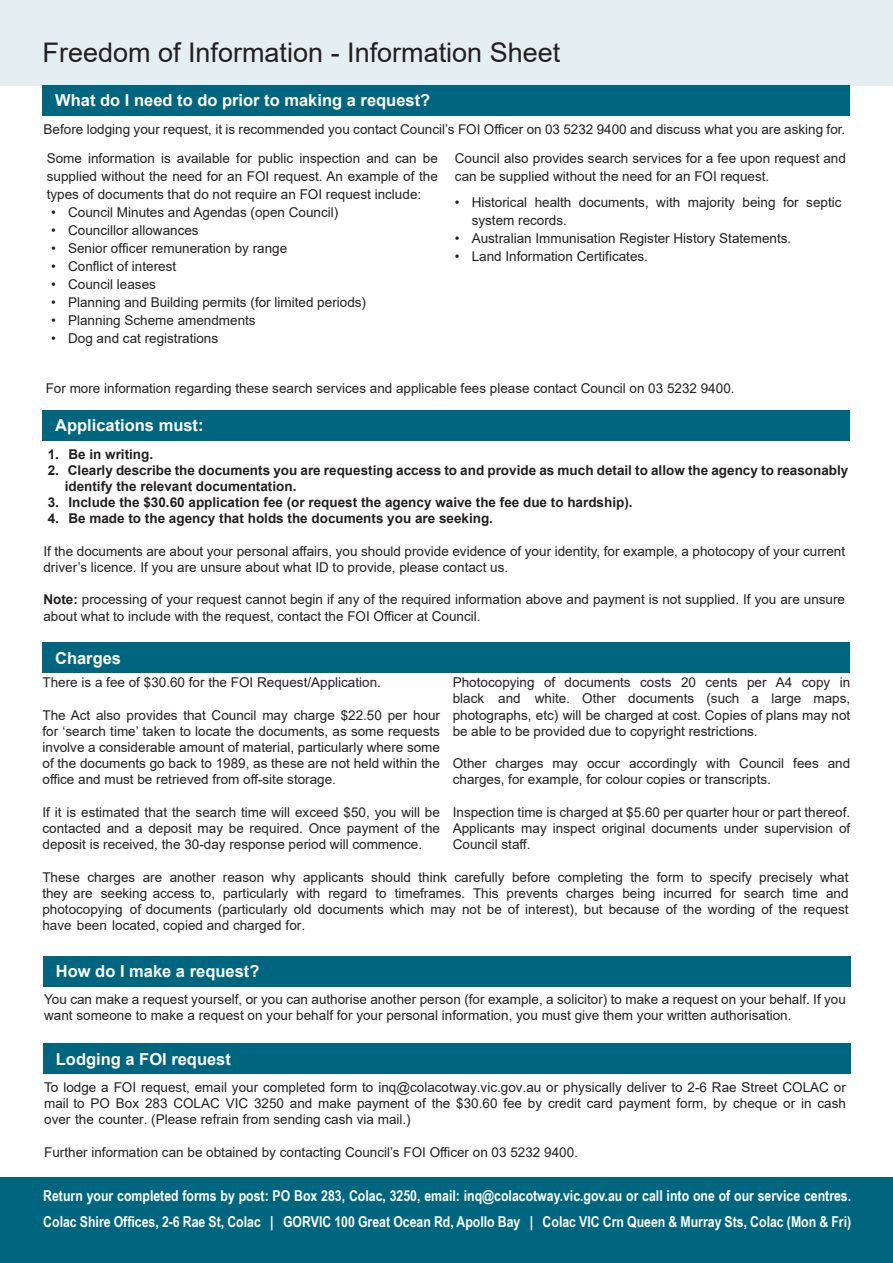
<style>
.page{position:relative;width:893px;height:1263px;background:#fff}
.page>*{position:absolute;margin:0;border:0;box-sizing:border-box;transform-origin:0 0}
.t1{font:27px "Arial";color:#231f20}
.t2{font:700 16.5px "Arial";color:#fff}
.t3{font:700 15px "Arial Narrow";color:#fff}
.t4{font:13.5px/16.2px "Arial";color:#231f20;text-align:justify}
.t5{font:700 13.5px/16.2px "Arial";color:#231f20}
.s1{font-weight:700}
</style>
<div class="page">
<div style="left:0;top:0;width:893px;height:85px;background:#e5eef2"></div>
<div style="left:0;top:1178px;width:893px;height:85px;background:#006680"></div>
<div style="left:42px;top:410px;width:808px;height:31px;background:#006680"></div>
<div style="left:42px;top:642px;width:808px;height:31px;background:#006680"></div>
<div style="left:43px;top:85px;width:807px;height:31px;background:#006680"></div>
<div style="left:43px;top:956px;width:808px;height:30px;background:#006680"></div>
<div style="left:43px;top:1043px;width:808px;height:31px;background:#006680"></div>
<p class="t1" style="left:43px;top:34px;width:519px">Freedom of Information - Information Sheet</p>
<p class="t2" style="left:55px;top:89px;width:376px">What do I need to do prior to making a request?</p>
<p class="t4" style="left:44px;top:121px;width:803px">Before lodging your request, it is recommended you contact Council’s FOI Officer on 03 5232 9400 and discuss what you are asking for.</p>
<p class="t4" style="left:47px;top:149px;width:393px;line-height:18px">Some information is available for public inspection and can be supplied without the need for an FOI request. An example of the types of documents that do not require an FOI request include:</p>
<p class="t4" style="left:51px;top:204px;width:289px">• Council Minutes and Agendas (open Council)</p>
<p class="t4" style="left:51px;top:222px;width:149px">• Councillor allowances</p>
<p class="t4" style="left:51px;top:240px;width:238px">• Senior officer remuneration by range</p>
<p class="t4" style="left:51px;top:258px;width:127px">• Conflict of interest</p>
<p class="t4" style="left:51px;top:276px;width:106px">• Council leases</p>
<p class="t4" style="left:51px;top:294px;width:316px">• Planning and Building permits (for limited periods)</p>
<p class="t4" style="left:51px;top:312px;width:206px">• Planning Scheme amendments</p>
<p class="t4" style="left:51px;top:330px;width:169px">• Dog and cat registrations</p>
<p class="t4" style="left:455px;top:149px;width:393px;line-height:18px">Council also provides search services for a fee upon request and can be supplied without the need for an FOI request.</p>
<p class="t4" style="left:472px;top:193px;width:371px;line-height:18px;text-indent:-17px">• Historical health documents, with majority being for septic system records.</p>
<p class="t4" style="left:455px;top:230px;width:338px">• Australian Immunisation Register History Statements.</p>
<p class="t4" style="left:455px;top:248px;width:195px">• Land Information Certificates.</p>
<p class="t4" style="left:46px;top:380px;width:690px">For more information regarding these search services and applicable fees please contact Council on 03 5232 9400.</p>
<p class="t2" style="left:55px;top:414px;width:150px">Applications must:</p>
<p class="t5" style="left:48px;top:446px;width:107px">1. Be in writing.</p>
<p class="t5" style="left:65px;top:462px;width:785px;text-indent:-17px">2. Clearly describe the documents you are requesting access to and provide as much detail to allow the agency to reasonably identify the relevant documentation.</p>
<p class="t5" style="left:48px;top:494px;width:586px">3. Include the $30.60 application fee (or request the agency waive the fee due to hardship).</p>
<p class="t5" style="left:48px;top:511px;width:447px">4. Be made to the agency that holds the documents you are seeking.</p>
<p class="t4" style="left:43px;top:543px;width:803px">If the documents are about your personal affairs, you should provide evidence of your identity, for example, a photocopy of your current driver’s licence. If you are unsure about what ID to provide, please contact us.</p>
<p class="t4" style="left:43px;top:591px;width:803px"><span class="s1">Note:</span> processing of your request cannot begin if any of the required information above and payment is not supplied. If you are unsure about what to include with the request, contact the FOI Officer at Council.</p>
<p class="t2" style="left:55px;top:646px;width:68px">Charges</p>
<p class="t4" style="left:43px;top:674px;width:340px">There is a fee of $30.60 for the FOI Request/Application.</p>
<p class="t4" style="left:43px;top:707px;width:399px">The Act also provides that Council may charge $22.50 per hour for ‘search time’ taken to locate the documents, as some requests involve a considerable amount of material, particularly where some of the documents go back to 1989, as these are not held within the office and must be retrieved from off-site storage.</p>
<p class="t4" style="left:43px;top:804px;width:399px">If it is estimated that the search time will exceed $50, you will be contacted and a deposit may be required. Once payment of the deposit is received, the 30-day response period will commence.</p>
<p class="t4" style="left:453px;top:674px;width:399px">Photocopying of documents costs 20 cents per A4 copy in black and white. Other documents (such a large maps, photographs, etc) will be charged at cost. Copies of plans may not be able to be provided due to copyright restrictions.</p>
<p class="t4" style="left:453px;top:755px;width:399px">Other charges may occur accordingly with Council fees and charges, for example, for colour copies or transcripts.</p>
<p class="t4" style="left:453px;top:804px;width:399px">Inspection time is charged at $5.60 per quarter hour or part thereof.<br>Applicants may inspect original documents under supervision of Council staff.</p>
<p class="t4" style="left:42px;top:869px;width:808px">These charges are another reason why applicants should think carefully before completing the form to specify precisely what they are seeking access to, particularly with regard to timeframes. This prevents charges being incurred for search time and photocopying of documents (particularly old documents which may not be of interest), but because of the wording of the request have been located, copied and charged for.</p>
<p class="t2" style="left:56px;top:960px;width:205px">How do I make a request?</p>
<p class="t4" style="left:44px;top:991px;width:803px">You can make a request yourself, or you can authorise another person (for example, a solicitor) to make a request on your behalf. If you want someone to make a request on your behalf for your personal information, you must give them your written authorisation.</p>
<p class="t2" style="left:56px;top:1047px;width:177px">Lodging a FOI request</p>
<p class="t4" style="left:44px;top:1079px;width:803px">To lodge a FOI request, email your completed form to inq@colacotway.vic.gov.au or physically deliver to 2-6 Rae Street COLAC or mail to PO Box 283 COLAC VIC 3250 and make payment of the $30.60 fee by credit card payment form, by cheque or in cash over the counter. (Please refrain from sending cash via mail.)</p>
<p class="t4" style="left:44px;top:1144px;width:535px">Further information can be obtained by contacting Council’s FOI Officer on 03 5232 9400.</p>
<p class="t3" style="left:43px;top:1184px;width:809px">Return your completed forms by post: PO Box 283, Colac, 3250, email: inq@colacotway.vic.gov.au or call into one of our service centres.</p>
<p class="t3" style="left:43px;top:1210px;width:809px">Colac Shire Offices, 2-6 Rae St, Colac | GORVIC 100 Great Ocean Rd, Apollo Bay | Colac VIC Crn Queen &amp; Murray Sts, Colac (Mon &amp; Fri)</p>
</div>
